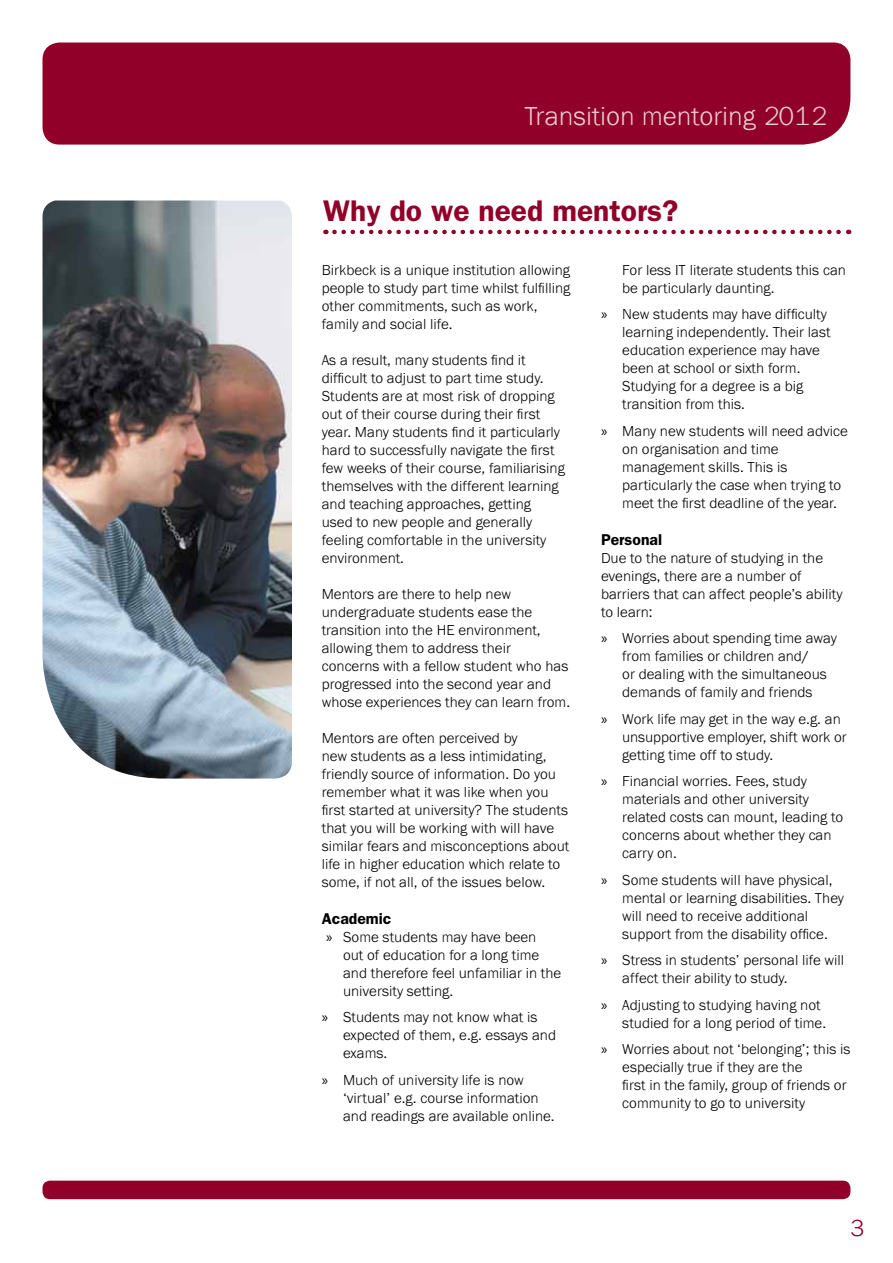
<style>
.page{position:relative;width:893px;height:1263px;background:#fff}
.page>*{position:absolute;margin:0;border:0;box-sizing:border-box;transform-origin:0 0}
.t1{font:600 30px "Franklin Gothic";color:#910028}
.t2{font:300 27px "Franklin Got URWT";color:#e9ccd4}
.t3{font:300 24px "Franklin Got URWT";color:#910028}
.t4{font:600 15.75px "Franklin Gothic";color:#000}
.t5{font:300 15px/18px "Franklin Got URWT";color:#000}
.s1{font-family:"Myriad Pro";font-weight:400}
</style>
<div class="page">
<div style="left:43px;top:43px;width:807px;height:102px;background:#910028"></div>
<img style="left:43px;top:200px;width:249px;height:578px">
<div style="left:43px;top:1180px;width:807px;height:19px;background:#910028;border-radius:7px"></div>
<svg style="left:334px;top:230px;width:515px;height:4px"></svg>
<h2 class="t2" style="left:524px;top:101px;width:303px">Transition mentoring 2012</h2>
<h1 class="t1" style="left:323px;top:193px;width:357px">Why do we need mentors?</h1>
<p class="t5" style="left:322px;top:261px;width:250px">Birkbeck is a unique institution allowing people to study part time whilst fulfilling other commitments, such as work, family and social life.</p>
<p class="t5" style="left:322px;top:351px;width:245px">As a result, many students find it difficult to adjust to part time study.<br>Students are at most risk of dropping out of their course during their first year. Many students find it particularly hard to successfully navigate the first few weeks of their course, familiarising themselves with the different learning and teaching approaches, getting used to new people and generally feeling comfortable in the university environment.</p>
<p class="t5" style="left:322px;top:585px;width:250px">Mentors are there to help new undergraduate students ease the transition into the HE environment, allowing them to address their concerns with a fellow student who has progressed into the second year and whose experiences they can learn from.</p>
<p class="t5" style="left:322px;top:729px;width:249px">Mentors are often perceived by<br>new students as a less intimidating, friendly source of information. Do you remember what it was like when you first started at university? The students that you will be working with will have similar fears and misconceptions about life in higher education which relate to some, if not all, of the issues below.</p>
<p class="t4" style="left:322px;top:909px;width:71px">Academic</p>
<p class="t5" style="left:343px;top:928px;width:220px;text-indent:-17px"><span class="s1">»</span> Some students may have been<br>out of education for a long time and therefore feel unfamiliar in the university setting.</p>
<p class="t5" style="left:343px;top:1009px;width:215px;text-indent:-21px"><span class="s1">»</span> Students may not know what is expected of them, e.g. essays and exams.</p>
<p class="t5" style="left:343px;top:1071px;width:213px;text-indent:-21px"><span class="s1">»</span> Much of university life is now ‘virtual’ e.g. course information and readings are available online.</p>
<p class="t5" style="left:622px;top:261px;width:225px">For less IT literate students this can be particularly daunting.</p>
<p class="t5" style="left:622px;top:306px;width:210px;text-indent:-21px"><span class="s1">»</span> New students may have difficulty learning independently. Their last education experience may have been at school or sixth form.<br>Studying for a degree is a big transition from this.</p>
<p class="t5" style="left:622px;top:422px;width:227px;text-indent:-21px"><span class="s1">»</span> Many new students will need advice on organisation and time management skills. This is particularly the case when trying to meet the first deadline of the year.</p>
<p class="t4" style="left:601px;top:530px;width:63px">Personal</p>
<p class="t5" style="left:601px;top:549px;width:243px">Due to the nature of studying in the evenings, there are a number of barriers that can affect people’s ability to learn:</p>
<p class="t5" style="left:622px;top:630px;width:216px;text-indent:-21px"><span class="s1">»</span> Worries about spending time away from families or children and/<br>or dealing with the simultaneous demands of family and friends</p>
<p class="t5" style="left:622px;top:710px;width:226px;text-indent:-21px"><span class="s1">»</span> Work life may get in the way e.g. an unsupportive employer, shift work or getting time off to study.</p>
<p class="t5" style="left:622px;top:773px;width:223px;text-indent:-21px"><span class="s1">»</span> Financial worries. Fees, study materials and other university related costs can mount, leading to concerns about whether they can carry on.</p>
<p class="t5" style="left:622px;top:871px;width:223px;text-indent:-21px"><span class="s1">»</span> Some students will have physical, mental or learning disabilities. They will need to receive additional support from the disability office.</p>
<p class="t5" style="left:622px;top:952px;width:224px;text-indent:-21px"><span class="s1">»</span> Stress in students’ personal life will affect their ability to study.</p>
<p class="t5" style="left:622px;top:996px;width:205px;text-indent:-21px"><span class="s1">»</span> Adjusting to studying having not studied for a long period of time.</p>
<p class="t5" style="left:622px;top:1041px;width:230px;text-indent:-21px"><span class="s1">»</span> Worries about not ‘belonging’; this is especially true if they are the<br>first in the family, group of friends or community to go to university</p>
<h3 class="t3" style="left:850px;top:1215px;width:16px">3</h3>
</div>
